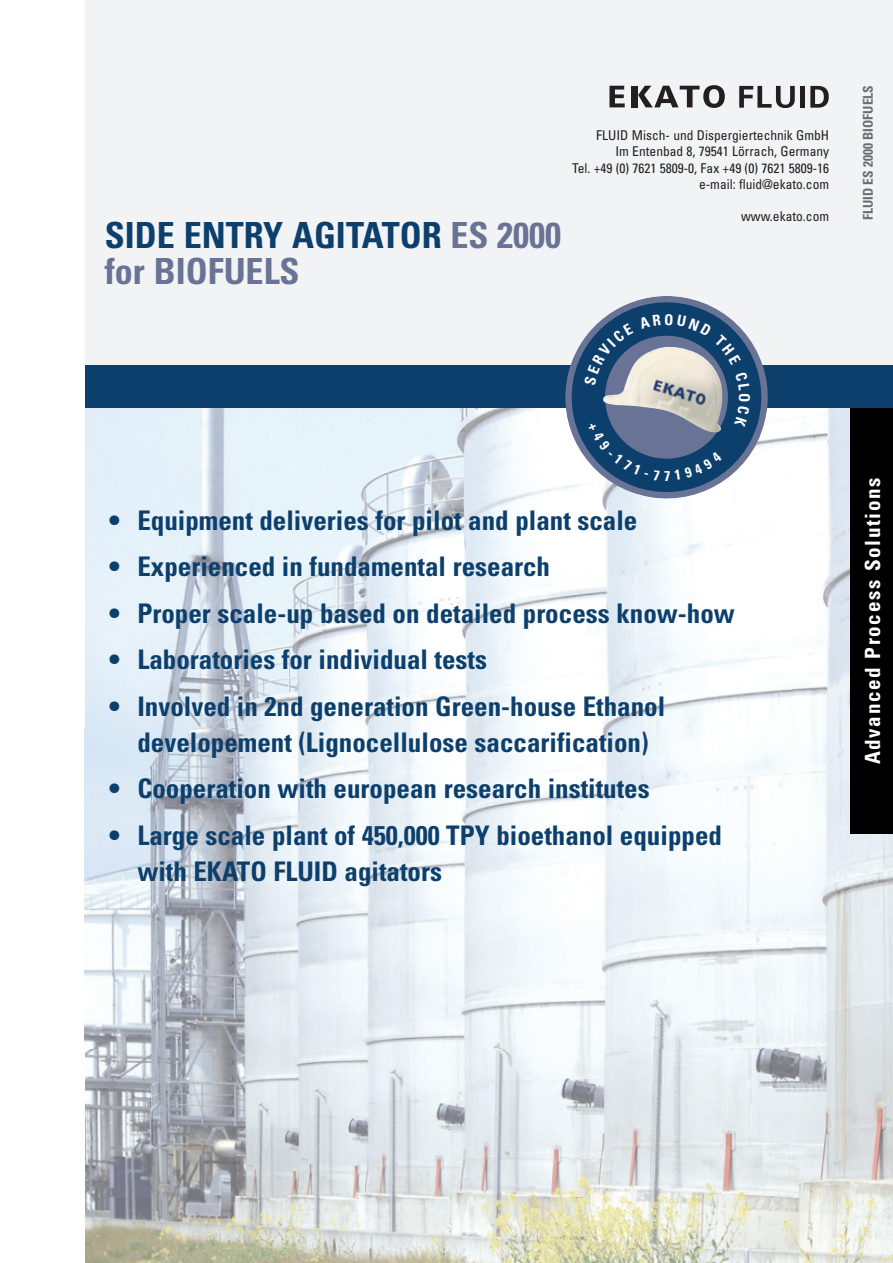
<style>
.page{position:relative;width:893px;height:1263px;background:#fff}
.page>*{position:absolute;margin:0;border:0;box-sizing:border-box;transform-origin:0 0}
.t1{font:700 condensed 36px/36px "Univers";color:#0c3f6c}
.t2{font:700 condensed 27px/36px "Univers";color:#0c3f6c;text-align:center}
.t3{font:700 condensed 21px "Univers";letter-spacing:.08em;color:#fff}
.t4{font:condensed 13.5px/16.2px "Univers";color:#231f20;text-align:right}
.t5{font:700 condensed 13.5px "Univers";color:#6c6d70}
.s1{color:#687395}
</style>
<div class="page">
<img style="left:84px;top:408px;width:809px;height:855px">
<div style="left:85px;top:0;width:808px;height:366px;background:#f2f3f4"></div>
<div style="left:850px;top:408px;width:43px;height:425px;background:#000"></div>
<div style="left:85px;top:366px;width:808px;height:42px;background:#0c3f6c"></div>
<svg style="left:609px;top:86px;width:16px;height:21px"></svg>
<div style="left:631px;top:86px;width:6px;height:21px;background:#231f20"></div>
<svg style="left:638px;top:85px;width:87px;height:23px"></svg>
<svg style="left:739px;top:86px;width:56px;height:22px"></svg>
<div style="left:800px;top:86px;width:5px;height:22px;background:#231f20"></div>
<svg style="left:810px;top:86px;width:19px;height:22px"></svg>
<svg style="left:556px;top:365px;width:217px;height:139px"></svg>
<svg style="left:561px;top:296px;width:211px;height:206px"></svg>
<h1 class="t1" style="left:105px;top:217px;width:458px">SIDE ENTRY AGITATOR <span class="s1">ES 2000 for BIOFUELS</span></h1>
<p class="t4" style="left:572px;top:127px;width:259px">FLUID Misch- und Dispergiertechnik GmbH<br>Im Entenbad 8, 79541 Lörrach, Germany<br>Tel. +49 (0) 7621 5809-0, Fax +49 (0) 7621 5809-16 e-mail: fluid@ekato.com</p>
<p class="t4" style="left:741px;top:208px;width:89px">www.ekato.com</p>
<p class="t5" style="left:860px;top:220px;width:137px;rotate:-90deg">FLUID ES 2000 BIOFUELS</p>
<p class="t2" style="left:109px;top:502px;width:530px">• Equipment deliveries for pilot and plant scale</p>
<p class="t2" style="left:109px;top:548px;width:443px">• Experienced in fundamental research</p>
<p class="t2" style="left:109px;top:595px;width:627px">• Proper scale-up based on detailed process know-how</p>
<p class="t2" style="left:109px;top:641px;width:380px">• Laboratories for individual tests</p>
<p class="t2" style="left:109px;top:688px;width:558px">• Involved in 2nd generation Green-house Ethanol developement (Lignocellulose saccarification)</p>
<p class="t2" style="left:109px;top:770px;width:542px">• Cooperation with european research institutes</p>
<p class="t2" style="left:137px;top:817px;width:586px;text-align:left;text-indent:-29px">• Large scale plant of 450,000 TPY bioethanol equipped with EKATO FLUID agitators</p>
<p class="t3" style="left:860px;top:764px;width:288px;rotate:-90deg">Advanced Process Solutions</p>
</div>
